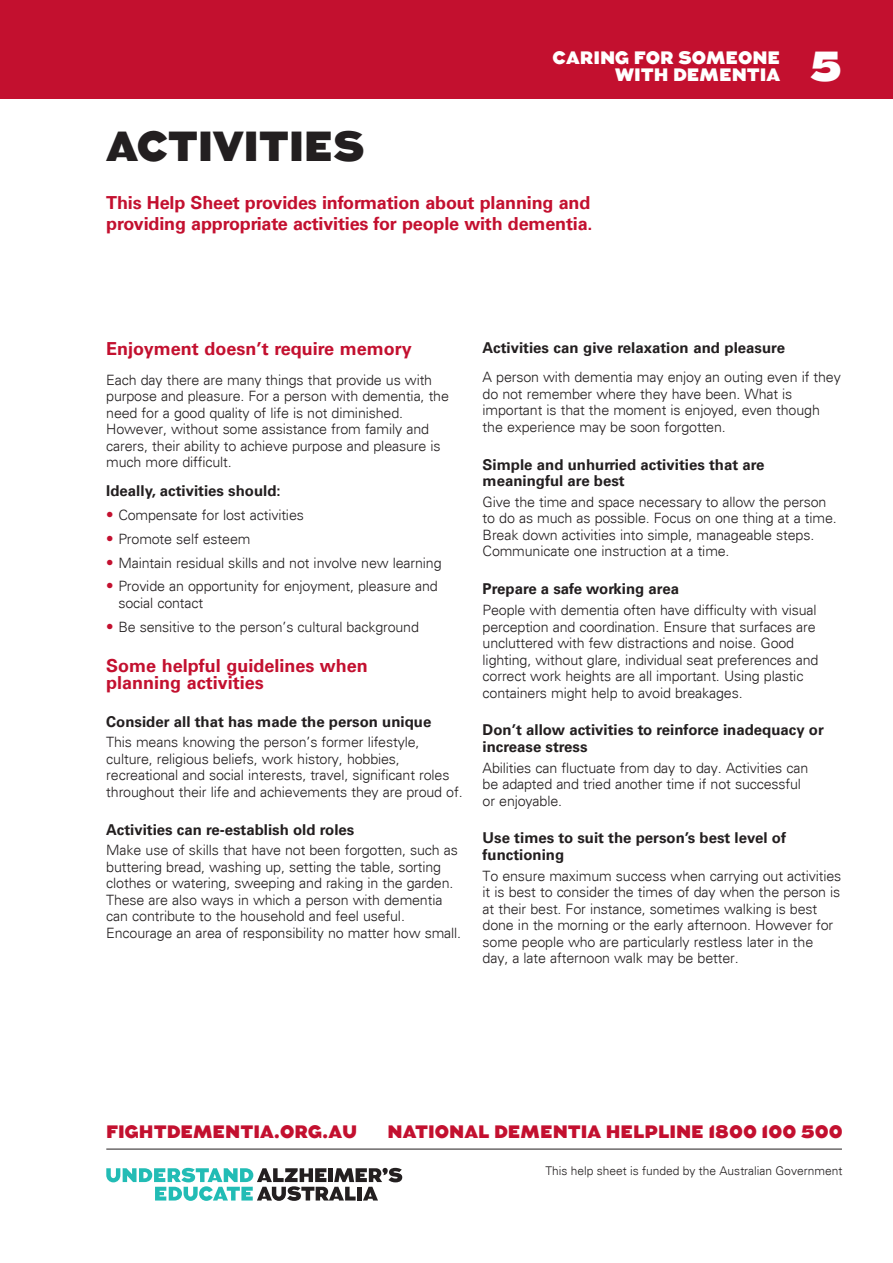
<style>
.page{position:relative;width:893px;height:1263px;background:#fff}
.page>*{position:absolute;margin:0;border:0;box-sizing:border-box;transform-origin:0 0}
.Heading_Large{font:900 42px "Augustus";letter-spacing:-.01em;color:#231f20}
.Heading_Large-2{font:900 42px "Augustus";color:#fff}
.Explanation_Text{font:700 18px/21px "Univers LT Std";letter-spacing:-.01em;color:#c3102f}
.Body_Text{font:700 18px/16.5px "Univers LT Std";color:#c3102f}
.FactSheet_Subtitle{font:900 18px "Augustus";color:#c3102f}
.FactSheet_Subtitle-2{font:900 18px "Augustus";color:#fff}
.minor_headin{font:700 15px/16.5px "Univers LT Std";color:#231f20}
.Body_Text-2{font:700 15px "Univers LT Std";color:#231f20}
.Body_Text-3{font:300 14.25px/16.5px "Univers";letter-spacing:-.01em;color:#231f20}
.Bullet_Points{font:300 14.25px/16.5px "Univers";letter-spacing:-.01em;color:#231f20}
.Body_Copy{font:300 12px "Univers";color:#231f20}
.s1{font-size:15px;color:#c3102f}
</style>
<div class="page">
<div style="left:0;top:0;width:893px;height:99px;background:#c3102f"></div>
<hr style="left:106px;top:1149px;width:736px;height:1px;background:#231f20">
<svg style="left:106px;top:1168px;width:296px;height:33px"></svg>
<p class="FactSheet_Subtitle-2" style="left:553px;top:47px;width:229px">CARING FOR SOMEONE</p>
<p class="FactSheet_Subtitle-2" style="left:615px;top:64px;width:167px">WITH DEMENTIA</p>
<p class="Heading_Large" style="left:106px;top:122px;width:260px">ACTIVITIES</p>
<p class="Explanation_Text" style="left:106px;top:193px;width:488px">This Help Sheet provides information about planning and providing appropriate activities for people with dementia.</p>
<p class="Heading_Large-2" style="left:809px;top:41px;width:34px">5</p>
<p class="Body_Text" style="left:106px;top:341px;width:307px">Enjoyment doesn’t require memory</p>
<p class="Body_Text-3" style="left:106px;top:371px;width:344px">Each day there are many things that provide us with purpose and pleasure. For a person with dementia, the need for a good quality of life is not diminished.<br>However, without some assistance from family and carers, their ability to achieve purpose and pleasure is much more difficult.</p>
<p class="minor_headin" style="left:106px;top:483px;width:176px">Ideally, activities should:</p>
<p class="Bullet_Points" style="left:106px;top:507px;width:199px"><span class="s1">•</span> Compensate for lost activities</p>
<p class="Bullet_Points" style="left:106px;top:531px;width:146px"><span class="s1">•</span> Promote self esteem</p>
<p class="Bullet_Points" style="left:106px;top:554px;width:337px"><span class="s1">•</span> Maintain residual skills and not involve new learning</p>
<p class="Bullet_Points" style="left:118px;top:578px;width:321px;text-indent:-12px"><span class="s1">•</span> Provide an opportunity for enjoyment, pleasure and social contact</p>
<p class="Bullet_Points" style="left:106px;top:618px;width:314px"><span class="s1">•</span> Be sensitive to the person’s cultural background</p>
<p class="Body_Text" style="left:106px;top:658px;width:263px">Some helpful guidelines when planning activities</p>
<p class="minor_headin" style="left:106px;top:713px;width:327px">Consider all that has made the person unique</p>
<p class="Body_Text-3" style="left:106px;top:734px;width:358px">This means knowing the person’s former lifestyle, culture, religious beliefs, work history, hobbies, recreational and social interests, travel, significant roles throughout their life and achievements they are proud of.</p>
<p class="minor_headin" style="left:106px;top:821px;width:250px">Activities can re-establish old roles</p>
<p class="Body_Text-3" style="left:106px;top:842px;width:356px">Make use of skills that have not been forgotten, such as buttering bread, washing up, setting the table, sorting clothes or watering, sweeping and raking in the garden.<br>These are also ways in which a person with dementia can contribute to the household and feel useful.<br>Encourage an area of responsibility no matter how small.</p>
<p class="Body_Text-2" style="left:483px;top:339px;width:304px">Activities can give relaxation and pleasure</p>
<p class="Body_Text-3" style="left:483px;top:369px;width:360px">A person with dementia may enjoy an outing even if they do not remember where they have been. What is important is that the moment is enjoyed, even though the experience may be soon forgotten.</p>
<p class="minor_headin" style="left:483px;top:456px;width:283px">Simple and unhurried activities that are meaningful are best</p>
<p class="Body_Text-3" style="left:483px;top:494px;width:356px">Give the time and space necessary to allow the person to do as much as possible. Focus on one thing at a time.<br>Break down activities into simple, manageable steps.<br>Communicate one instruction at a time.</p>
<p class="minor_headin" style="left:483px;top:581px;width:198px">Prepare a safe working area</p>
<p class="Body_Text-3" style="left:483px;top:602px;width:337px">People with dementia often have difficulty with visual perception and coordination. Ensure that surfaces are uncluttered with few distractions and noise. Good lighting, without glare, individual seat preferences and correct work heights are all important. Using plastic containers might help to avoid breakages.</p>
<p class="minor_headin" style="left:483px;top:722px;width:343px">Don’t allow activities to reinforce inadequacy or increase stress</p>
<p class="Body_Text-3" style="left:483px;top:759px;width:327px">Abilities can fluctuate from day to day. Activities can be adapted and tried another time if not successful or enjoyable.</p>
<p class="minor_headin" style="left:483px;top:830px;width:305px">Use times to suit the person’s best level of functioning</p>
<p class="Body_Text-3" style="left:483px;top:867px;width:360px">To ensure maximum success when carrying out activities it is best to consider the times of day when the person is at their best. For instance, sometimes walking is best done in the morning or the early afternoon. However for some people who are particularly restless later in the day, a late afternoon walk may be better.</p>
<p class="FactSheet_Subtitle" style="left:106px;top:1121px;width:252px">FIGHTDEMENTIA.ORG.AU</p>
<p class="FactSheet_Subtitle" style="left:387px;top:1121px;width:457px">NATIONAL DEMENTIA HELPLINE 1800 100 500</p>
<p class="Body_Copy" style="left:546px;top:1164px;width:298px">This help sheet is funded by the Australian Government</p>
</div>
